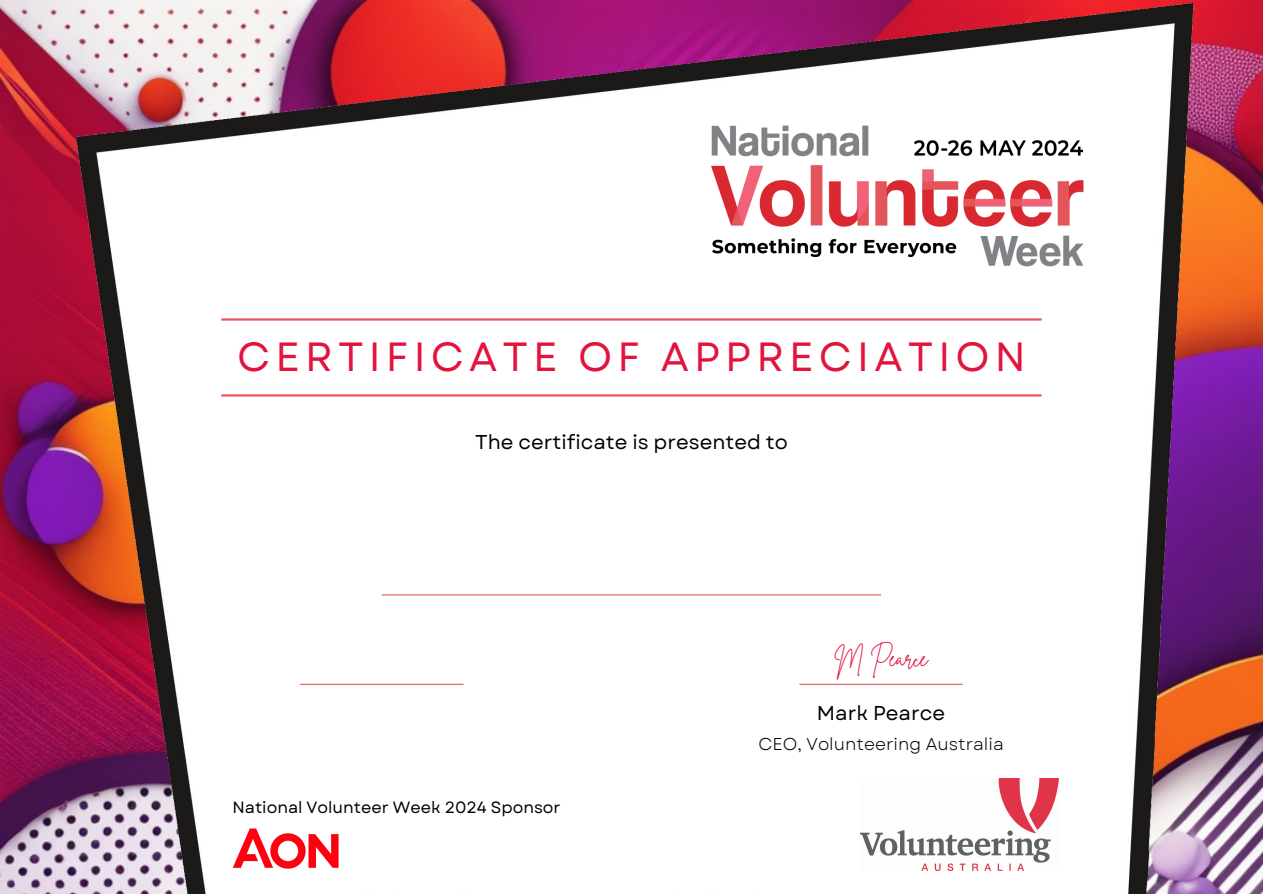
<style>
.page{position:relative;width:1263px;height:894px;background:#fff}
.page>*{position:absolute;margin:0;border:0;box-sizing:border-box;transform-origin:0 0}
.t1{font:40.65px "Garet";letter-spacing:.125em;color:#e2133d}
.t2{font:22.8px "Brittany Signature";color:#e2133d}
.t3{font:19.95px "Garet";color:#000}
.t4{font:17.1px "Garet";color:#000}
.t5{font:16.35px "Garet";color:#000}
</style>
<div class="page">
<img style="left:9px;top:0;width:1254px;height:893px">
<img style="left:668px;top:79px;width:458px;height:233px">
<hr style="left:301px;top:683px;width:162px;height:1px;background:#e5565c">
<hr style="left:800px;top:683px;width:162px;height:1px;background:#e5565c">
<img style="left:861px;top:778px;width:198px;height:91px">
<hr style="left:221px;top:318px;width:821px;height:2px;background:#e5565c">
<hr style="left:221px;top:394px;width:821px;height:2px;background:#e5565c">
<hr style="left:382px;top:594px;width:499px;height:1px;background:#e5565c">
<img style="left:218px;top:808px;width:140px;height:85px">
<h3 class="t1" style="left:237px;top:327px;width:790px">CERTIFICATE OF APPRECIATION</h3>
<h4 class="t3" style="left:475px;top:428px;width:314px">The certificate is presented to</h4>
<p class="t2" style="left:834px;top:643px;width:95px">M Pearce</p>
<h4 class="t3" style="left:817px;top:698px;width:130px">Mark Pearce</h4>
<h3 class="t5" style="left:233px;top:795px;width:330px">National Volunteer Week 2024 Sponsor</h3>
<h3 class="t4" style="left:758px;top:731px;width:247px">CEO, Volunteering Australia</h3>
</div>
